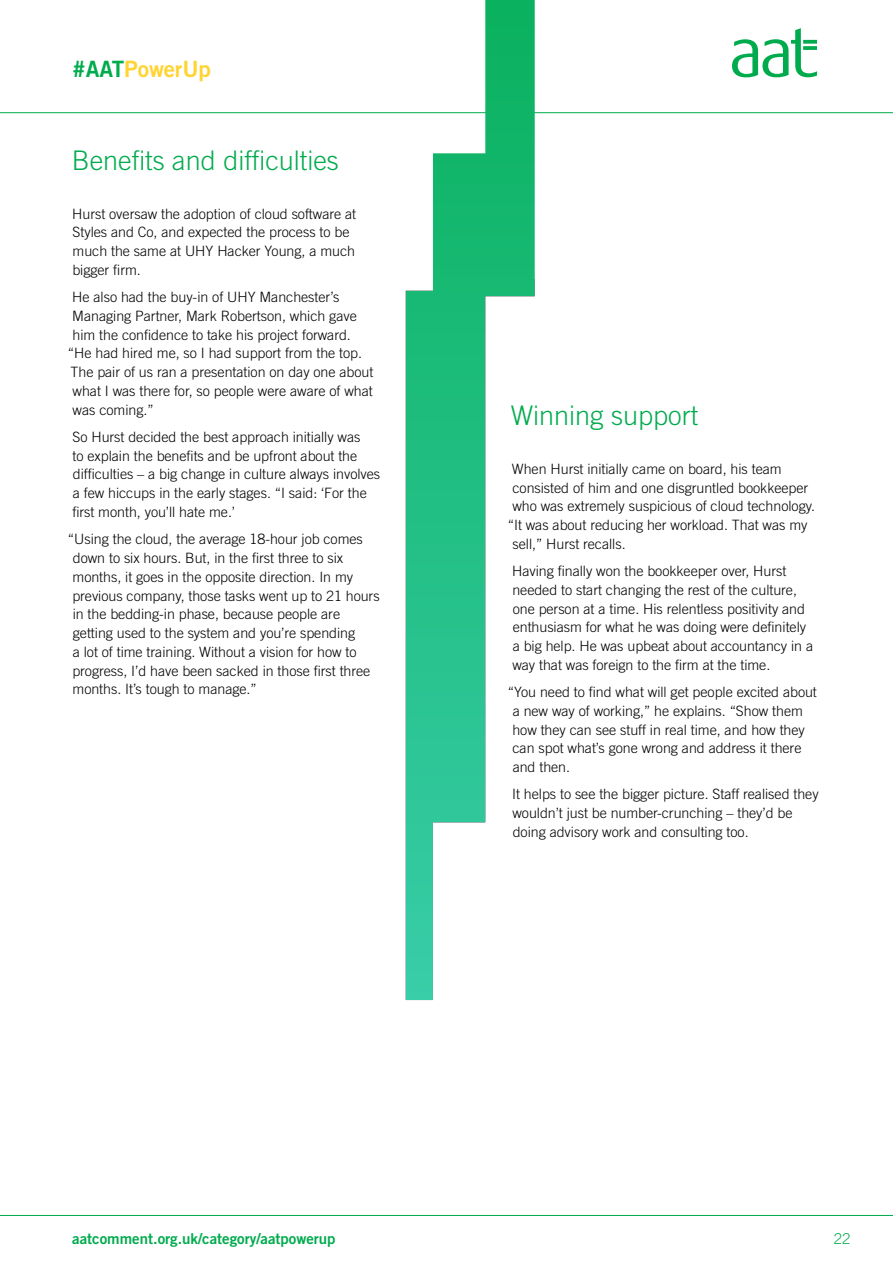
<style>
.page{position:relative;width:893px;height:1263px;background:#fff}
.page>*{position:absolute;margin:0;border:0;box-sizing:border-box;transform-origin:0 0}
.t1{font:300 27px "Trade Gothic";color:#00ab4e}
.t2{font:22.5px "Trade Gothic Bold Two";letter-spacing:-.005em;color:#ffd432}
.t3{font:15px "Trade Gothic Bold Two";color:#00ab4e}
.t4{font:300 15px "Trade Gothic";color:#00ab4e}
.t5{font:300 14.25px/18.8px "Trade Gothic";letter-spacing:-.005em;color:#000}
.s1{color:#00ab4e}
</style>
<div class="page">
<hr style="left:0;top:112px;width:893px;height:1px;background:#00ab4e">
<hr style="left:0;top:1215px;width:893px;height:1px;background:#00ab4e">
<svg style="left:732px;top:28px;width:85px;height:49px"></svg>
<svg style="left:803px;top:40px;width:14px;height:4px"></svg>
<svg style="left:803px;top:46px;width:14px;height:4px"></svg>
<svg style="left:406px;top:0;width:129px;height:1000px"></svg>
<h2 class="t2" style="left:72px;top:55px;width:140px"><span class="s1">#AAT</span>PowerUp</h2>
<p class="t1" style="left:72px;top:144px;width:269px">Benefts and diffculties</p>
<p class="t5" style="left:72px;top:204px;width:285px">Hurst oversaw the adoption of cloud software at Styles and Co, and expected the process to be much the same at UHY Hacker Young, a much bigger frm.</p>
<p class="t5" style="left:72px;top:288px;width:286px">He also had the buy-in of UHY Manchester’s<br>Managing Partner, Mark Robertson, which gave him the confdence to take his project forward.</p>
<p class="t5" style="left:68px;top:344px;width:307px">“He had hired me, so I had support from the top.<br>The pair of us ran a presentation on day one about what I was there for, so people were aware of what was coming.”</p>
<p class="t5" style="left:72px;top:427px;width:309px">So Hurst decided the best approach initially was<br>to explain the benefts and be upfront about the diffculties – a big change in culture always involves a few hiccups in the early stages. “I said: ‘For the frst month, you’ll hate me.’</p>
<p class="t5" style="left:72px;top:530px;width:309px;text-indent:-4px">“Using the cloud, the average 18-hour job comes down to six hours. But, in the frst three to six months, it goes in the opposite direction. In my previous company, those tasks went up to 21 hours in the bedding-in phase, because people are getting used to the system and you’re spending<br>a lot of time training. Without a vision for how to progress, I’d have been sacked in those frst three months. It’s tough to manage.”</p>
<p class="t1" style="left:511px;top:400px;width:189px">Winning support</p>
<p class="t5" style="left:512px;top:459px;width:304px">When Hurst initially came on board, his team consisted of him and one disgruntled bookkeeper who was extremely suspicious of cloud technology.</p>
<p class="t5" style="left:512px;top:515px;width:296px;text-indent:-5px">“It was about reducing her workload. That was my sell,” Hurst recalls.</p>
<p class="t5" style="left:512px;top:561px;width:303px">Having fnally won the bookkeeper over, Hurst needed to start changing the rest of the culture, one person at a time. His relentless positivity and enthusiasm for what he was doing were defnitely a big help. He was upbeat about accountancy in a way that was foreign to the frm at the time.</p>
<p class="t5" style="left:512px;top:682px;width:306px;text-indent:-5px">“You need to fnd what will get people excited about a new way of working,” he explains. “Show them how they can see stuff in real time, and how they can spot what’s gone wrong and address it there and then.</p>
<p class="t5" style="left:512px;top:785px;width:308px">It helps to see the bigger picture. Staff realised they wouldn’t just be number-crunching – they’d be doing advisory work and consulting too.</p>
<p class="t3" style="left:72px;top:1229px;width:265px">aatcomment.org.uk/category/aatpowerup</p>
<p class="t4" style="left:834px;top:1229px;width:18px">22</p>
</div>
